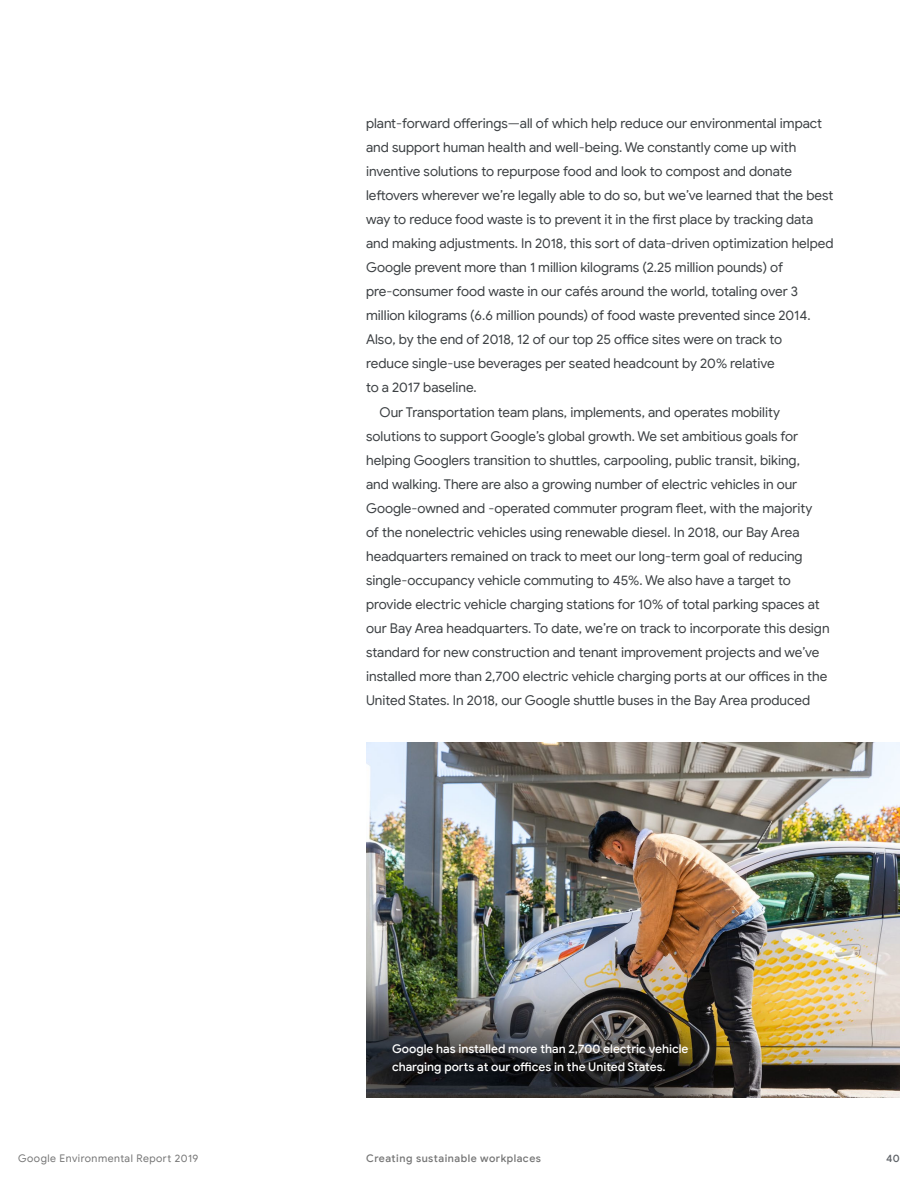
<style>
.page{position:relative;width:918px;height:1188px;background:#fff}
.page>*{position:absolute;margin:0;border:0;box-sizing:border-box;transform-origin:0 0}
.t1{font:13.5px "Google Sans";color:#3c4043}
.t2{font:500 12px/18px "Google Sans";letter-spacing:-.005em;color:#fff}
.t3{font:10.5px "Google Sans";letter-spacing:.05em;color:#757575}
.t4{font:500 10.5px "Google Sans";letter-spacing:.045em;color:#757575}
.t5{font:500 10.5px "Google Sans";color:#5f6368}
</style>
<div class="page">
<img style="left:366px;top:742px;width:534px;height:356px">
<p class="t1" style="left:366px;top:116px;width:458px">plant-forward offerings—all of which help reduce our environmental impact</p>
<p class="t1" style="left:366px;top:140px;width:432px">and support human health and well-being. We constantly come up with</p>
<p class="t1" style="left:366px;top:164px;width:427px">inventive solutions to repurpose food and look to compost and donate</p>
<p class="t1" style="left:366px;top:188px;width:469px">leftovers wherever we’re legally able to do so, but we’ve learned that the best</p>
<p class="t1" style="left:366px;top:212px;width:449px">way to reduce food waste is to prevent it in the first place by tracking data</p>
<p class="t1" style="left:366px;top:236px;width:469px">and making adjustments. In 2018, this sort of data-driven optimization helped</p>
<p class="t1" style="left:366px;top:260px;width:419px">Google prevent more than 1 million kilograms (2.25 million pounds) of</p>
<p class="t1" style="left:366px;top:284px;width:434px">pre-consumer food waste in our cafés around the world, totaling over 3</p>
<p class="t1" style="left:366px;top:308px;width:446px">million kilograms (6.6 million pounds) of food waste prevented since 2014.</p>
<p class="t1" style="left:366px;top:332px;width:418px">Also, by the end of 2018, 12 of our top 25 office sites were on track to</p>
<p class="t1" style="left:366px;top:356px;width:410px">reduce single-use beverages per seated headcount by 20% relative</p>
<p class="t1" style="left:366px;top:380px;width:112px">to a 2017 baseline.</p>
<p class="t1" style="left:380px;top:404px;width:402px">Our Transportation team plans, implements, and operates mobility</p>
<p class="t1" style="left:366px;top:428px;width:434px">solutions to support Google’s global growth. We set ambitious goals for</p>
<p class="t1" style="left:366px;top:452px;width:435px">helping Googlers transition to shuttles, carpooling, public transit, biking,</p>
<p class="t1" style="left:366px;top:476px;width:433px">and walking. There are also a growing number of electric vehicles in our</p>
<p class="t1" style="left:366px;top:500px;width:448px">Google-owned and -operated commuter program fleet, with the majority</p>
<p class="t1" style="left:366px;top:524px;width:435px">of the nonelectric vehicles using renewable diesel. In 2018, our Bay Area</p>
<p class="t1" style="left:366px;top:548px;width:438px">headquarters remained on track to meet our long-term goal of reducing</p>
<p class="t1" style="left:366px;top:572px;width:426px">single-occupancy vehicle commuting to 45%. We also have a target to</p>
<p class="t1" style="left:366px;top:596px;width:455px">provide electric vehicle charging stations for 10% of total parking spaces at</p>
<p class="t1" style="left:366px;top:620px;width:465px">our Bay Area headquarters. To date, we’re on track to incorporate this design</p>
<p class="t1" style="left:366px;top:644px;width:455px">standard for new construction and tenant improvement projects and we’ve</p>
<p class="t1" style="left:366px;top:668px;width:463px">installed more than 2,700 electric vehicle charging ports at our offices in the</p>
<p class="t1" style="left:366px;top:692px;width:446px">United States. In 2018, our Google shuttle buses in the Bay Area produced</p>
<p class="t2" style="left:392px;top:1040px;width:298px">Google has installed more than 2,700 electric vehicle charging ports at our offices in the United States.</p>
<p class="t3" style="left:18px;top:1152px;width:182px">Google Environmental Report 2019</p>
<p class="t4" style="left:366px;top:1152px;width:176px">Creating sustainable workplaces</p>
<p class="t5" style="left:886px;top:1152px;width:15px">40</p>
</div>
